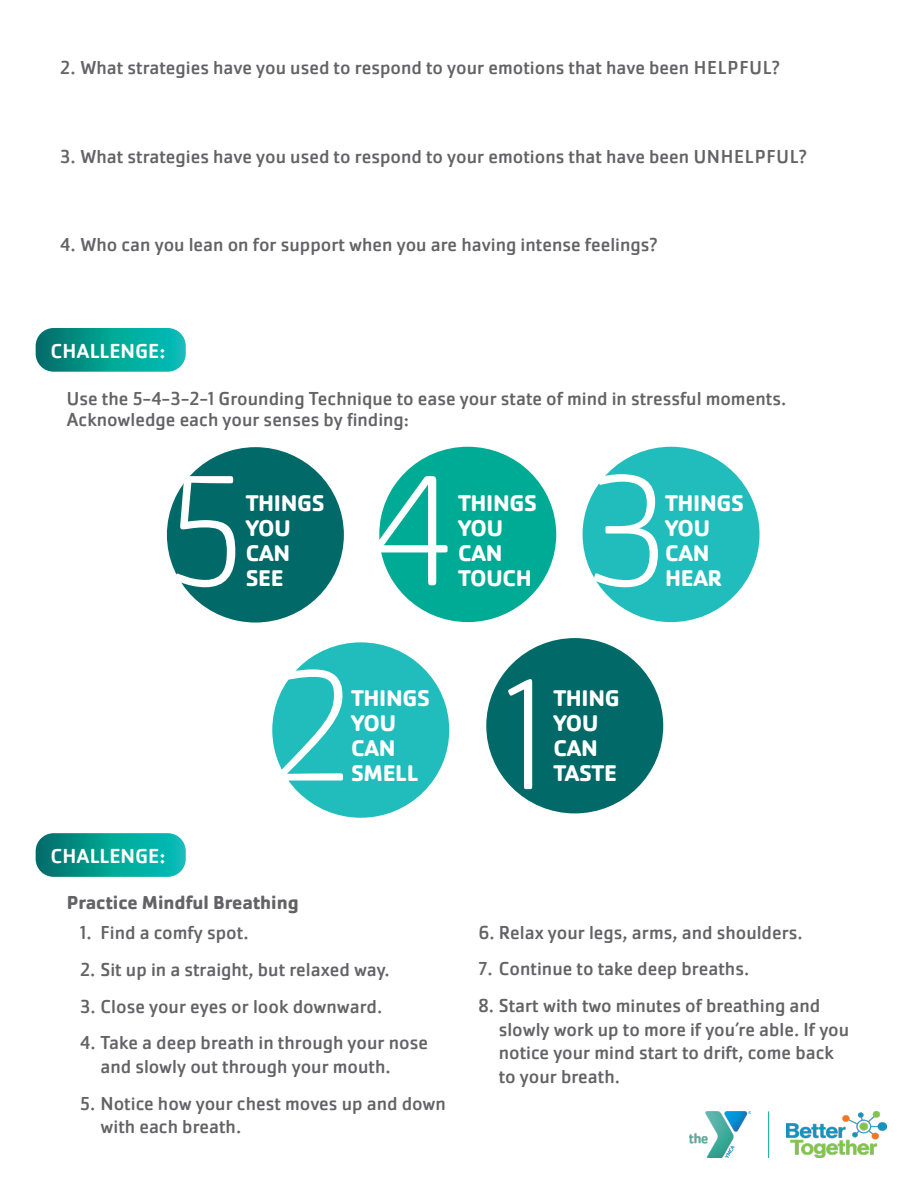
<style>
.page{position:relative;width:918px;height:1188px;background:#fff}
.page>*{position:absolute;margin:0;border:0;box-sizing:border-box;transform-origin:0 0}
.t1{font:200 163.5px "Cachet Pro";color:#fff}
.t2{font:700 23.55px/24.9px "Cachet Pro";letter-spacing:-.015em;color:#fff}
.t3{font:500 21px "Cachet";color:#fff}
.t4{font:19.5px/23.4px "Cachet Pro";color:#636366}
.t5{font:700 19.5px "Cachet Pro";color:#636366}
</style>
<div class="page">
<svg style="left:36px;top:328px;width:150px;height:44px;background:#0ea398"></svg>
<svg style="left:36px;top:833px;width:150px;height:44px;background:#0ea398"></svg>
<div style="left:486px;top:638px;width:177px;height:175px;background:#016a69;border-radius:50%"></div>
<div style="left:272px;top:642px;width:177px;height:176px;background:#21bdbd;border-radius:50%"></div>
<div style="left:583px;top:447px;width:177px;height:175px;background:#21bdbd;border-radius:50%"></div>
<div style="left:379px;top:447px;width:177px;height:175px;background:#00ab95;border-radius:50%"></div>
<div style="left:167px;top:447px;width:177px;height:176px;background:#016a69;border-radius:50%"></div>
<img style="left:787px;top:1111px;width:100px;height:46px">
<img style="left:690px;top:1111px;width:61px;height:47px">
<hr style="left:768px;top:1111px;width:1px;height:47px;background:#00ab95">
<p class="t4" style="left:60px;top:56px;width:721px">2. What strategies have you used to respond to your emotions that have been HELPFUL?</p>
<p class="t4" style="left:60px;top:145px;width:748px">3. What strategies have you used to respond to your emotions that have been UNHELPFUL?</p>
<p class="t4" style="left:60px;top:233px;width:599px">4. Who can you lean on for support when you are having intense feelings?</p>
<p class="t3" style="left:51px;top:338px;width:116px">CHALLENGE:</p>
<p class="t4" style="left:67px;top:388px;width:721px;line-height:21px">Use the 5-4-3-2-1 Grounding Technique to ease your state of mind in stressful moments.<br>Acknowledge each your senses by finding:</p>
<p class="t1" style="left:166px;top:439px;width:81px">5</p>
<p class="t2" style="left:246px;top:491px;width:80px">THINGS<br>YOU</p>
<p class="t2" style="left:246px;top:541px;width:46px">CAN</p>
<p class="t2" style="left:246px;top:566px;width:39px">SEE</p>
<p class="t1" style="left:372px;top:439px;width:83px">4</p>
<p class="t1" style="left:586px;top:439px;width:84px">3</p>
<p class="t2" style="left:458px;top:491px;width:80px">THINGS<br>YOU</p>
<p class="t2" style="left:458px;top:541px;width:46px">CAN</p>
<p class="t2" style="left:458px;top:566px;width:75px">TOUCH</p>
<p class="t2" style="left:665px;top:491px;width:80px">THINGS<br>YOU</p>
<p class="t2" style="left:665px;top:541px;width:46px">CAN</p>
<p class="t2" style="left:665px;top:566px;width:59px">HEAR</p>
<p class="t3" style="left:51px;top:843px;width:116px">CHALLENGE:</p>
<p class="t1" style="left:272px;top:634px;width:83px">2</p>
<p class="t1" style="left:503px;top:643px;width:45px">1</p>
<p class="t2" style="left:351px;top:686px;width:80px">THINGS<br>YOU</p>
<p class="t2" style="left:351px;top:736px;width:46px">CAN</p>
<p class="t2" style="left:351px;top:761px;width:69px">SMELL</p>
<p class="t2" style="left:553px;top:686px;width:68px">THING<br>YOU</p>
<p class="t2" style="left:553px;top:736px;width:46px">CAN</p>
<p class="t2" style="left:553px;top:761px;width:65px">TASTE</p>
<p class="t5" style="left:67px;top:890px;width:234px">Practice Mindful Breathing</p>
<p class="t4" style="left:80px;top:921px;width:170px">1. Find a comfy spot.</p>
<p class="t4" style="left:80px;top:958px;width:311px">2. Sit up in a straight, but relaxed way.</p>
<p class="t4" style="left:80px;top:995px;width:304px">3. Close your eyes or look downward.</p>
<p class="t4" style="left:100px;top:1031px;width:329px;text-indent:-20px">4. Take a deep breath in through your nose and slowly out through your mouth.</p>
<p class="t4" style="left:100px;top:1092px;width:347px;text-indent:-20px">5. Notice how your chest moves up and down with each breath.</p>
<p class="t4" style="left:478px;top:921px;width:326px">6. Relax your legs, arms, and shoulders.</p>
<p class="t4" style="left:478px;top:958px;width:272px">7. Continue to take deep breaths.</p>
<p class="t4" style="left:499px;top:994px;width:352px;text-indent:-20px">8. Start with two minutes of breathing and slowly work up to more if you’re able. If you notice your mind start to drift, come back to your breath.</p>
</div>
